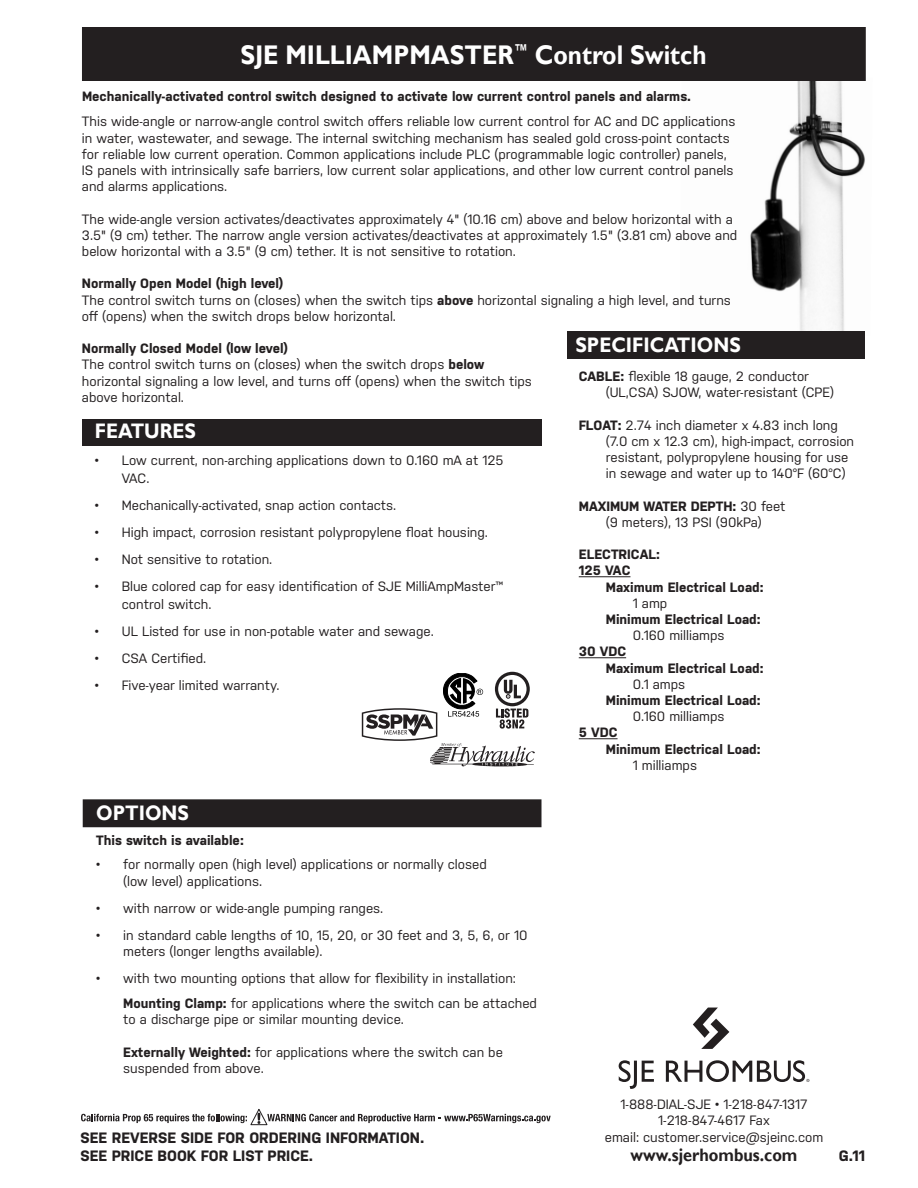
<style>
.page{position:relative;width:918px;height:1188px;background:#fff}
.page>*{position:absolute;margin:0;border:0;box-sizing:border-box;transform-origin:0 0}
.t1{font:700 27px "Gill Sans";color:#fff;scale:.9 1}
.t2{font:700 21px "Gill Sans";color:#fff;scale:.9 1}
.t3{font:700 18px "Gill Sans";color:#231f20;scale:.9 1}
.t4{font:700 15px "Nudista";color:#231f20}
.Body_indent{font:13.5px/16.2px "Nudista";color:#231f20}
.Body_indent-2{font:700 13.5px "Nudista";color:#231f20}
.s1{font-weight:700}
.s2{font-weight:400}
</style>
<div class="page">
<img style="left:750px;top:81px;width:115px;height:250px">
<div style="left:83px;top:28px;width:782px;height:52px;background:#231f20"></div>
<div style="left:82px;top:27px;width:784px;height:54px;border:2px solid #231f20"></div>
<div style="left:568px;top:331px;width:297px;height:28px;background:#231f20"></div>
<hr style="left:579px;top:576px;width:51px;height:1px;background:#231f20">
<hr style="left:579px;top:657px;width:47px;height:1px;background:#231f20">
<hr style="left:579px;top:738px;width:39px;height:1px;background:#231f20">
<div style="left:83px;top:800px;width:458px;height:26px;background:#231f20"></div>
<div style="left:83px;top:799px;width:459px;height:28px;border:2px solid #231f20"></div>
<div style="left:83px;top:419px;width:459px;height:27px;background:#231f20"></div>
<svg style="left:443px;top:673px;width:40px;height:44px"></svg>
<img style="left:430px;top:743px;width:104px;height:23px">
<svg style="left:495px;top:672px;width:35px;height:57px"></svg>
<svg style="left:362px;top:708px;width:75px;height:33px"></svg>
<svg style="left:81px;top:1109px;width:470px;height:16px"></svg>
<svg style="left:619px;top:1060px;width:35px;height:29px"></svg>
<svg style="left:693px;top:1008px;width:36px;height:41px"></svg>
<svg style="left:666px;top:1060px;width:143px;height:22px"></svg>
<p class="t1" style="left:240px;top:39px;width:519px">SJE MILLIAMPMASTER<sup>™</sup> Control Switch</p>
<p class="Body_indent-2" style="left:82px;top:89px;width:611px">Mechanically-activated control switch designed to activate low current control panels and alarms.</p>
<p class="Body_indent" style="left:82px;top:114px;width:655px">This wide-angle or narrow-angle control switch offers reliable low current control for AC and DC applications in water, wastewater, and sewage. The internal switching mechanism has sealed gold cross-point contacts for reliable low current operation. Common applications include PLC (programmable logic controller) panels, IS panels with intrinsically safe barriers, low current solar applications, and other low current control panels and alarms applications.</p>
<p class="Body_indent" style="left:82px;top:211px;width:657px">The wide-angle version activates/deactivates approximately 4" (10.16 cm) above and below horizontal with a<br>3.5" (9 cm) tether. The narrow angle version activates/deactivates at approximately 1.5" (3.81 cm) above and below horizontal with a 3.5" (9 cm) tether. It is not sensitive to rotation.</p>
<p class="Body_indent-2" style="left:82px;top:276px;width:203px">Normally Open Model (high level)</p>
<p class="Body_indent" style="left:82px;top:292px;width:650px">The control switch turns on (closes) when the switch tips <span class="s1">above</span> horizontal signaling a high level, and turns off (opens) when the switch drops below horizontal.</p>
<p class="Body_indent-2" style="left:82px;top:341px;width:207px">Normally Closed Model (low level)</p>
<p class="Body_indent" style="left:82px;top:357px;width:404px">The control switch turns on (closes) when the switch drops <span class="s1">below</span></p>
<p class="Body_indent" style="left:82px;top:373px;width:451px">horizontal signaling a low level, and turns off (opens) when the switch tips above horizontal.</p>
<p class="Body_indent" style="left:606px;top:368px;width:230px;text-indent:-27px"><span class="s1">CABLE:</span> flexible 18 gauge, 2 conductor (UL,CSA) SJOW, water-resistant (CPE)</p>
<p class="Body_indent" style="left:606px;top:417px;width:250px;text-indent:-27px"><span class="s1">FLOAT:</span> 2.74 inch diameter x 4.83 inch long (7.0 cm x 12.3 cm), high-impact, corrosion resistant, polypropylene housing for use in sewage and water up to 140°F (60°C)</p>
<p class="Body_indent-2" style="left:579px;top:498px;width:208px">MAXIMUM WATER DEPTH: <span class="s2">30 feet</span></p>
<p class="Body_indent" style="left:606px;top:514px;width:157px">(9 meters), 13 PSI (90kPa)</p>
<p class="Body_indent-2" style="left:579px;top:547px;width:83px">ELECTRICAL:</p>
<p class="Body_indent-2" style="left:579px;top:563px;width:53px">125 VAC</p>
<p class="Body_indent-2" style="left:606px;top:579px;width:159px">Maximum Electrical Load:</p>
<p class="Body_indent" style="left:633px;top:595px;width:36px">1 amp</p>
<p class="Body_indent-2" style="left:606px;top:612px;width:156px">Minimum Electrical Load:</p>
<p class="Body_indent" style="left:633px;top:627px;width:93px">0.160 milliamps</p>
<p class="Body_indent-2" style="left:579px;top:644px;width:49px">30 VDC</p>
<p class="Body_indent-2" style="left:606px;top:660px;width:159px">Maximum Electrical Load:</p>
<p class="Body_indent" style="left:633px;top:676px;width:54px">0.1 amps</p>
<p class="Body_indent-2" style="left:606px;top:693px;width:156px">Minimum Electrical Load:</p>
<p class="Body_indent" style="left:633px;top:708px;width:93px">0.160 milliamps</p>
<p class="Body_indent-2" style="left:579px;top:725px;width:40px">5 VDC</p>
<p class="Body_indent-2" style="left:606px;top:741px;width:156px">Minimum Electrical Load:</p>
<p class="Body_indent" style="left:633px;top:757px;width:66px">1 milliamps</p>
<p class="t2" style="left:576px;top:332px;width:185px">SPECIFICATIONS</p>
<p class="t2" style="left:95px;top:419px;width:114px">FEATURES</p>
<p class="Body_indent" style="left:122px;top:452px;width:383px;line-height:18px;text-indent:-27px">• Low current, non-arching applications down to 0.160 mA at 125<br>VAC.</p>
<p class="Body_indent" style="left:95px;top:497px;width:303px">• Mechanically-activated, snap action contacts.</p>
<p class="Body_indent" style="left:95px;top:524px;width:395px">• High impact, corrosion resistant polypropylene float housing.</p>
<p class="Body_indent" style="left:95px;top:551px;width:179px">• Not sensitive to rotation.</p>
<p class="Body_indent" style="left:122px;top:578px;width:383px;line-height:18px;text-indent:-27px">• Blue colored cap for easy identification of SJE MilliAmpMaster™ control switch.</p>
<p class="Body_indent" style="left:95px;top:623px;width:340px">• UL Listed for use in non-potable water and sewage.</p>
<p class="Body_indent" style="left:95px;top:650px;width:113px">• CSA Certified.</p>
<p class="Body_indent" style="left:95px;top:677px;width:186px">• Five-year limited warranty.</p>
<p class="t2" style="left:96px;top:801px;width:105px">OPTIONS</p>
<p class="Body_indent-2" style="left:96px;top:833px;width:149px">This switch is available:</p>
<p class="Body_indent" style="left:123px;top:857px;width:365px;text-indent:-27px">• for normally open (high level) applications or normally closed (low level) applications.</p>
<p class="Body_indent" style="left:96px;top:900px;width:289px">• with narrow or wide-angle pumping ranges.</p>
<p class="Body_indent" style="left:123px;top:927px;width:406px;text-indent:-27px">• in standard cable lengths of 10, 15, 20, or 30 feet and 3, 5, 6, or 10 meters (longer lengths available).</p>
<p class="Body_indent" style="left:96px;top:970px;width:421px">• with two mounting options that allow for flexibility in installation:</p>
<p class="Body_indent" style="left:123px;top:995px;width:415px"><span class="s1">Mounting Clamp:</span> for applications where the switch can be attached to a discharge pipe or similar mounting device.</p>
<p class="Body_indent" style="left:123px;top:1044px;width:381px"><span class="s1">Externally Weighted:</span> for applications where the switch can be</p>
<p class="Body_indent" style="left:123px;top:1060px;width:142px">suspended from above.</p>
<p class="Body_indent" style="left:620px;top:1096px;width:189px">1-888-DIAL-SJE • 1-218-847-1317</p>
<p class="Body_indent" style="left:658px;top:1112px;width:113px">1-218-847-4617 Fax</p>
<p class="Body_indent" style="left:605px;top:1129px;width:220px">email: customer.service@sjeinc.com</p>
<p class="t3" style="left:631px;top:1144px;width:187px">www.sjerhombus.com</p>
<p class="t4" style="left:80px;top:1129px;width:345px">SEE REVERSE SIDE FOR ORDERING INFORMATION.</p>
<p class="t4" style="left:80px;top:1147px;width:234px">SEE PRICE BOOK FOR LIST PRICE.</p>
<p class="t4" style="left:839px;top:1147px;width:28px">G.11</p>
</div>
